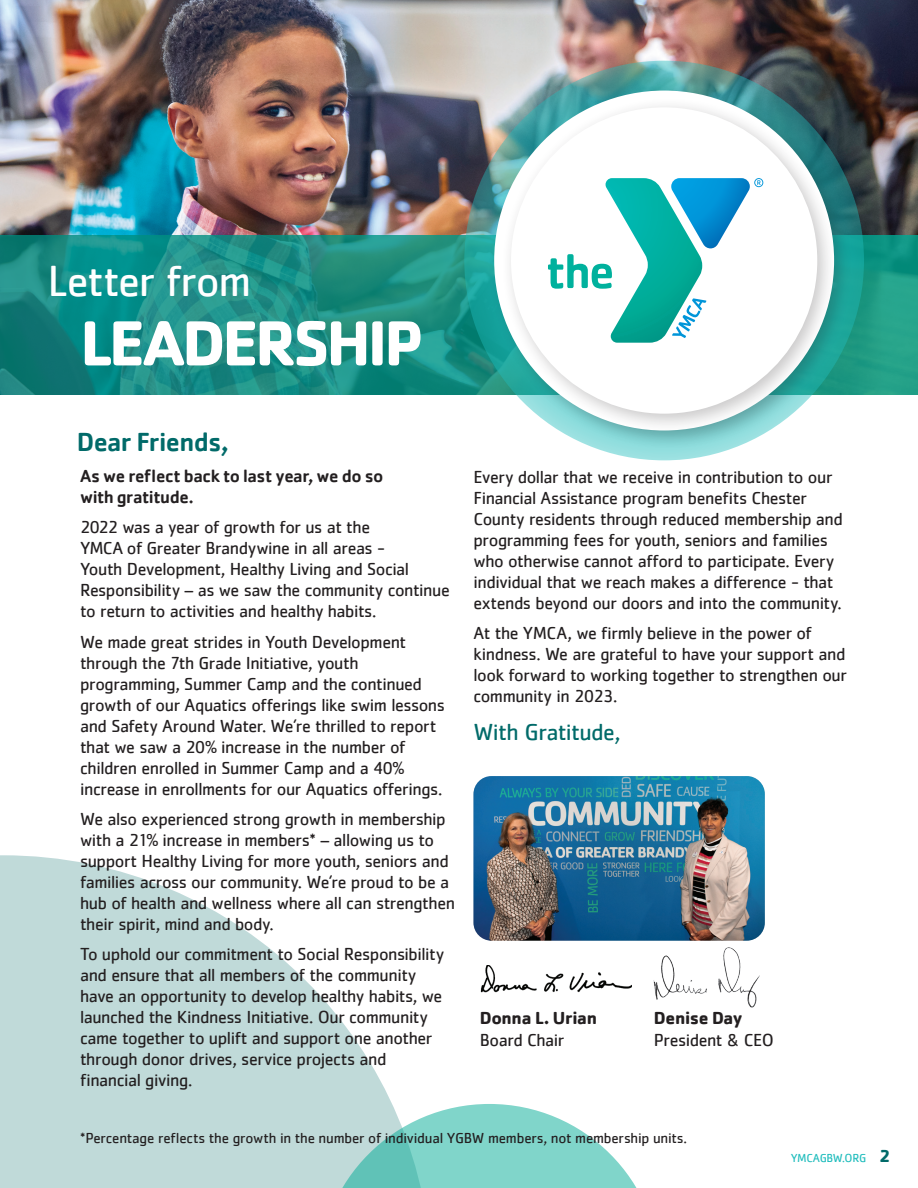
<style>
.page{position:relative;width:918px;height:1188px;background:#fff}
.page>*{position:absolute;margin:0;border:0;box-sizing:border-box;transform-origin:0 0}
.t1{font:700 66px "Cachet";letter-spacing:-.055em;color:#fff}
.t2{font:45px "Cachet";letter-spacing:-.03em;color:#fff}
.t3{font:500 27px "Cachet";letter-spacing:-.025em;color:#016a69}
.t4{font:24px "Cachet";letter-spacing:-.025em;color:#016a69}
.t5{font:18px/21px "Cachet";letter-spacing:-.025em;color:#231f20}
.t6{font:500 18px/21px "Cachet";letter-spacing:-.025em;color:#231f20}
.t7{font:700 18px "Cachet";letter-spacing:-.02em;color:#231f20}
.t8{font:15px "Cachet";letter-spacing:-.015em;color:#231f20}
.t9{font:12px "Cachet";letter-spacing:-.03em;color:#21bdbd}
.s1{font-weight:700;font-size:18px;color:#016a69}
</style>
<div class="page">
<img style="left:0;top:0;width:918px;height:235px">
<svg style="left:0;top:235px;width:918px;height:160px;background:#198e83"></svg>
<svg style="left:0;top:855px;width:392px;height:333px;fill:#c0dad9"></svg>
<svg style="left:319px;top:1104px;width:318px;height:84px"></svg>
<svg style="left:464px;top:61px;width:400px;height:399px;background:#4aa5a0"></svg>
<div style="left:488px;top:84px;width:365px;height:365px;background:#231f20;opacity:.25"></div>
<div style="left:501px;top:97px;width:336px;height:336px;background:#231f20;opacity:.25"></div>
<div style="left:511px;top:107px;width:306px;height:307px;background:#fff;border-radius:50%"></div>
<svg style="left:548px;top:178px;width:215px;height:165px"></svg>
<img style="left:480px;top:966px;width:152px;height:27px">
<img style="left:654px;top:947px;width:106px;height:60px">
<img style="left:473px;top:776px;width:292px;height:165px">
<h2 class="t2" style="left:48px;top:255px;width:205px">Letter from</h2>
<h1 class="t1" style="left:80px;top:300px;width:345px">LEADERSHIP</h1>
<h3 class="t3" style="left:77px;top:426px;width:154px">Dear Friends,</h3>
<p class="t6" style="left:80px;top:465px;width:305px">As we reflect back to last year, we do so with gratitude.</p>
<p class="t5" style="left:80px;top:517px;width:371px">2022 was a year of growth for us at the<br>YMCA of Greater Brandywine in all areas -<br>Youth Development, Healthy Living and Social Responsibility – as we saw the community continue to return to activities and healthy habits.</p>
<p class="t5" style="left:80px;top:631px;width:366px">We made great strides in Youth Development through the 7th Grade Initiative, youth programming, Summer Camp and the continued growth of our Aquatics offerings like swim lessons and Safety Around Water. We’re thrilled to report that we saw a 20% increase in the number of children enrolled in Summer Camp and a 40% increase in enrollments for our Aquatics offerings.</p>
<p class="t5" style="left:80px;top:808px;width:377px">We also experienced strong growth in membership with a 21% increase in members* – allowing us to support Healthy Living for more youth, seniors and families across our community. We’re proud to be a hub of health and wellness where all can strengthen their spirit, mind and body.</p>
<p class="t5" style="left:80px;top:943px;width:366px">To uphold our commitment to Social Responsibility and ensure that all members of the community have an opportunity to develop healthy habits, we launched the Kindness Initiative. Our community came together to uplift and support one another through donor drives, service projects and financial giving.</p>
<p class="t5" style="left:473px;top:466px;width:371px">Every dollar that we receive in contribution to our Financial Assistance program benefits Chester County residents through reduced membership and programming fees for youth, seniors and families who otherwise cannot afford to participate. Every individual that we reach makes a difference - that extends beyond our doors and into the community.</p>
<p class="t5" style="left:473px;top:622px;width:375px">At the YMCA, we firmly believe in the power of kindness. We are grateful to have your support and look forward to working together to strengthen our community in 2023.</p>
<h3 class="t4" style="left:473px;top:718px;width:148px">With Gratitude,</h3>
<p class="t7" style="left:480px;top:1006px;width:119px">Donna L. Urian</p>
<p class="t5" style="left:480px;top:1029px;width:86px">Board Chair</p>
<p class="t7" style="left:654px;top:1006px;width:90px">Denise Day</p>
<p class="t5" style="left:654px;top:1029px;width:122px">President &amp; CEO</p>
<p class="t8" style="left:80px;top:1129px;width:609px">*Percentage reflects the growth in the number of individual YGBW members, not membership units.</p>
<p class="t9" style="left:791px;top:1151px;width:102px">YMCAGBW.ORG <span class="s1">2</span></p>
</div>
